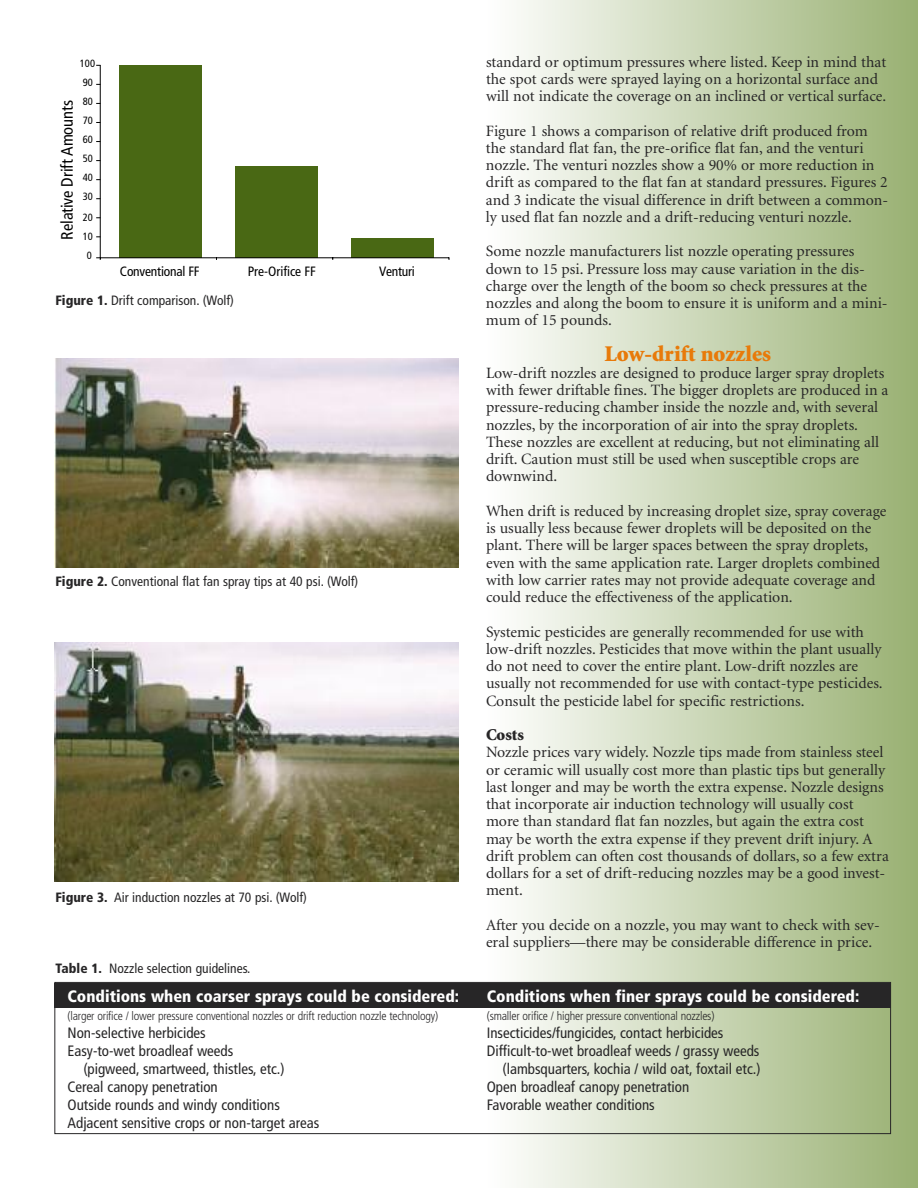
<style>
.page{position:relative;width:918px;height:1188px;background:#fff}
.page>*{position:absolute;margin:0;border:0;box-sizing:border-box;transform-origin:0 0}
.t1{font:900 22.5px "Minion";color:#e87a0a}
.t2{font:900 condensed 16.5px "Frutiger";color:#fff}
.t3{font:condensed 16.5px "Frutiger";letter-spacing:-.005em;color:#000}
.t4{font:900 16.5px "Minion";color:#272627}
.t5{font:15.75px/17.2px "Minion";color:#272627}
.t6{font:condensed 15px "Frutiger";color:#272627}
.t7{font:condensed 13.5px "Frutiger";color:#272627}
.t8{font:condensed 13.5px "Frutiger";letter-spacing:-.015em;color:#000}
.t9{font:300 condensed 12px "Frutiger";letter-spacing:-.015em;color:#272627}
.t10{font:condensed 10.5px "Frutiger";color:#000}
.s1{font-weight:900}
</style>
<div class="page">
<div style="left:486px;top:0;width:432px;height:1188px;background:linear-gradient(to right,#fff,#99b072)"></div>
<img style="left:54px;top:358px;width:405px;height:210px">
<img style="left:54px;top:642px;width:405px;height:240px">
<div style="left:119px;top:65px;width:83px;height:192px;background:#496814"></div>
<div style="left:235px;top:166px;width:83px;height:91px;background:#496814"></div>
<div style="left:351px;top:238px;width:83px;height:19px;background:#496814"></div>
<hr style="left:100px;top:65px;width:1px;height:193px;background:#000">
<hr style="left:100px;top:257px;width:349px;height:1px;background:#000">
<div style="left:54px;top:983px;width:837px;height:24px;background:#272627"></div>
<div style="left:54px;top:982px;width:837px;height:152px;border:1px solid #272627"></div>
<p class="t10" style="left:80px;top:59px;width:17px">100</p>
<p class="t3" style="left:60px;top:240px;width:141px;rotate:-90deg">Relative Drift Amounts</p>
<p class="t10" style="left:83px;top:78px;width:12px">90</p>
<p class="t10" style="left:83px;top:97px;width:12px">80</p>
<p class="t10" style="left:83px;top:116px;width:12px">70</p>
<p class="t10" style="left:83px;top:135px;width:12px">60</p>
<p class="t10" style="left:83px;top:154px;width:12px">50</p>
<p class="t10" style="left:83px;top:173px;width:12px">40</p>
<p class="t10" style="left:83px;top:192px;width:12px">30</p>
<p class="t10" style="left:83px;top:213px;width:12px">20</p>
<p class="t10" style="left:83px;top:232px;width:12px">10</p>
<p class="t10" style="left:87px;top:251px;width:7px">0</p>
<p class="t8" style="left:120px;top:266px;width:81px">Conventional FF</p>
<p class="t8" style="left:248px;top:266px;width:70px">Pre-Orifice FF</p>
<p class="t8" style="left:379px;top:266px;width:37px">Venturi</p>
<p class="t7" style="left:56px;top:295px;width:180px"><span class="s1">Figure 1.</span> Drift comparison. (Wolf)</p>
<p class="t7" style="left:56px;top:576px;width:304px"><span class="s1">Figure 2.</span> Conventional flat fan spray tips at 40 psi. (Wolf)</p>
<p class="t7" style="left:56px;top:892px;width:253px"><span class="s1">Figure 3.</span> Air induction nozzles at 70 psi. (Wolf)</p>
<p class="t7" style="left:55px;top:963px;width:196px"><span class="s1">Table 1.</span> Nozzle selection guidelines.</p>
<p class="t5" style="left:486px;top:54px;width:402px">standard or optimum pressures where listed. Keep in mind that the spot cards were sprayed laying on a horizontal surface and will not indicate the coverage on an inclined or vertical surface.</p>
<p class="t5" style="left:486px;top:123px;width:404px">Figure 1 shows a comparison of relative drift produced from the standard flat fan, the pre-orifice flat fan, and the venturi nozzle. The venturi nozzles show a 90% or more reduction in drift as compared to the flat fan at standard pressures. Figures 2 and 3 indicate the visual difference in drift between a common&shy;ly used flat fan nozzle and a drift-reducing venturi nozzle.</p>
<p class="t5" style="left:486px;top:244px;width:403px">Some nozzle manufacturers list nozzle operating pressures down to 15 psi. Pressure loss may cause variation in the dis&shy;charge over the length of the boom so check pressures at the nozzles and along the boom to ensure it is uniform and a mini&shy;mum of 15 pounds.</p>
<h1 class="t1" style="left:605px;top:345px;width:168px">Low-drift nozzles</h1>
<p class="t5" style="left:486px;top:366px;width:404px">Low-drift nozzles are designed to produce larger spray droplets with fewer driftable fines. The bigger droplets are produced in a pressure-reducing chamber inside the nozzle and, with several nozzles, by the incorporation of air into the spray droplets.<br>These nozzles are excellent at reducing, but not eliminating all drift. Caution must still be used when susceptible crops are downwind.</p>
<p class="t5" style="left:486px;top:504px;width:402px">When drift is reduced by increasing droplet size, spray coverage is usually less because fewer droplets will be deposited on the plant. There will be larger spaces between the spray droplets, even with the same application rate. Larger droplets combined with low carrier rates may not provide adequate coverage and could reduce the effectiveness of the application.</p>
<p class="t5" style="left:486px;top:624px;width:398px">Systemic pesticides are generally recommended for use with low-drift nozzles. Pesticides that move within the plant usually do not need to cover the entire plant. Low-drift nozzles are usually not recommended for use with contact-type pesticides.<br>Consult the pesticide label for specific restrictions.</p>
<p class="t4" style="left:486px;top:729px;width:39px">Costs</p>
<p class="t5" style="left:486px;top:745px;width:405px">Nozzle prices vary widely. Nozzle tips made from stainless steel or ceramic will usually cost more than plastic tips but generally last longer and may be worth the extra expense. Nozzle designs that incorporate air induction technology will usually cost more than standard flat fan nozzles, but again the extra cost may be worth the extra expense if they prevent drift injury. A drift problem can often cost thousands of dollars, so a few extra dollars for a set of drift-reducing nozzles may be a good invest&shy;ment.</p>
<p class="t5" style="left:486px;top:918px;width:395px">After you decide on a nozzle, you may want to check with sev&shy;eral suppliers—there may be considerable difference in price.</p>
<p class="t2" style="left:68px;top:989px;width:393px">Conditions when coarser sprays could be considered:</p>
<p class="t2" style="left:487px;top:989px;width:374px">Conditions when finer sprays could be considered:</p>
<p class="t9" style="left:68px;top:1011px;width:372px">(larger orifice / lower pressure conventional nozzles or drift reduction nozzle technology)</p>
<p class="t9" style="left:487px;top:1011px;width:229px">(smaller orifice / higher pressure conventional nozzles)</p>
<p class="t6" style="left:68px;top:1026px;width:140px">Non-selective herbicides</p>
<p class="t6" style="left:487px;top:1026px;width:238px">Insecticides/fungicides, contact herbicides</p>
<p class="t6" style="left:68px;top:1044px;width:167px">Easy-to-wet broadleaf weeds</p>
<p class="t6" style="left:487px;top:1044px;width:274px">Difficult-to-wet broadleaf weeds / grassy weeds</p>
<p class="t6" style="left:83px;top:1062px;width:203px">(pigweed, smartweed, thistles, etc.)</p>
<p class="t6" style="left:503px;top:1062px;width:260px">(lambsquarters, kochia / wild oat, foxtail etc.)</p>
<p class="t6" style="left:68px;top:1080px;width:152px">Cereal canopy penetration</p>
<p class="t6" style="left:487px;top:1080px;width:204px">Open broadleaf canopy penetration</p>
<p class="t6" style="left:68px;top:1098px;width:214px">Outside rounds and windy conditions</p>
<p class="t6" style="left:487px;top:1098px;width:170px">Favorable weather conditions</p>
<p class="t6" style="left:68px;top:1116px;width:253px">Adjacent sensitive crops or non-target areas</p>
</div>
